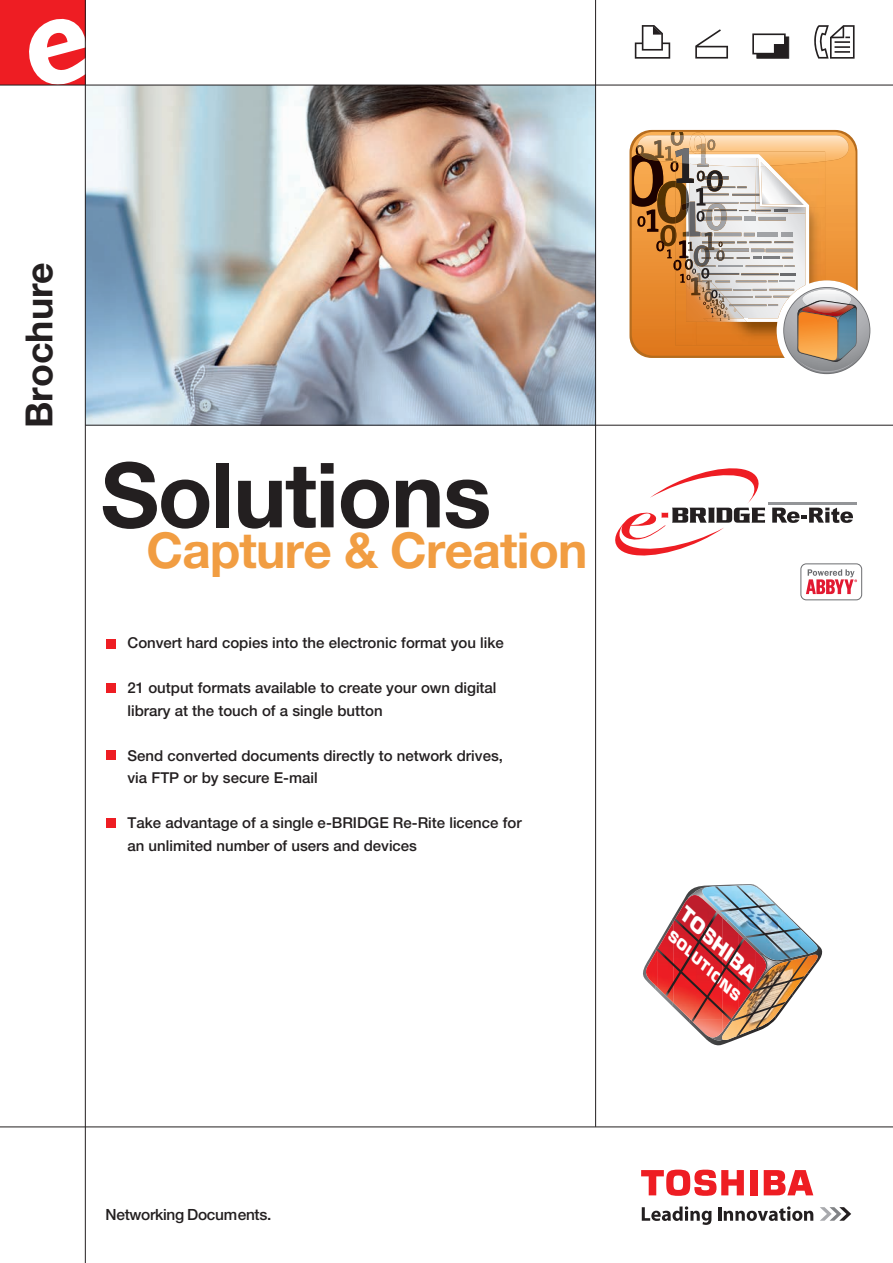
<style>
.page{position:relative;width:893px;height:1263px;background:#fff}
.page>*{position:absolute;margin:0;border:0;box-sizing:border-box;transform-origin:0 0}
.t1{font:700 90px "Helvetica Neue LT Pro";letter-spacing:-.015em;color:#231f20}
.t2{font:700 49.5px "Helvetica Neue LT Pro";letter-spacing:-.015em;color:#f19d42}
.t3{font:700 37.5px "Helvetica Neue LT Pro";color:#231f20}
.t4{font:italic 700 19.35px "Eurostile";color:#fff;scale:1.07 1}
.t5{font:500 15.45px "Helvetica Neue LT Pro";letter-spacing:-.02em;color:#231f20}
.t6{font:500 15px/22.5px "Helvetica Neue LT Pro";color:#231f20}
.t7{font:italic 700 13.65px "Eurostile";color:#fff;scale:1.07 1}
</style>
<div class="page">
<img style="left:86px;top:86px;width:509px;height:339px">
<img style="left:722px;top:884px;width:19px;height:1px">
<img style="left:741px;top:884px;width:14px;height:1px">
<img style="left:707px;top:1037px;width:28px;height:8px">
<img style="left:709px;top:1037px;width:12px;height:3px">
<img style="left:702px;top:885px;width:121px;height:72px">
<img style="left:721px;top:955px;width:100px;height:85px">
<img style="left:643px;top:949px;width:14px;height:38px">
<img style="left:703px;top:1036px;width:20px;height:1px">
<img style="left:657px;top:886px;width:151px;height:150px">
<hr style="left:85px;top:425px;width:808px;height:1px;background:#231f20">
<hr style="left:768px;top:502px;width:89px;height:3px;background:#939598">
<svg style="left:772px;top:508px;width:81px;height:15px"></svg>
<svg style="left:615px;top:468px;width:150px;height:87px"></svg>
<svg style="left:629px;top:130px;width:216px;height:216px"></svg>
<svg style="left:632px;top:132px;width:237px;height:241px"></svg>
<div style="left:800px;top:563px;width:62px;height:37px;border:1px solid #6c6d70;border-radius:5px"></div>
<svg style="left:806px;top:569px;width:51px;height:25px"></svg>
<hr style="left:0;top:1126px;width:893px;height:1px;background:#231f20">
<svg style="left:820px;top:1207px;width:31px;height:14px"></svg>
<svg style="left:642px;top:1206px;width:69px;height:19px"></svg>
<hr style="left:718px;top:1207px;width:3px;height:14px;background:#231f20">
<svg style="left:724px;top:1206px;width:89px;height:15px"></svg>
<div style="left:750px;top:1170px;width:7px;height:25px;background:#ee1d23"></div>
<svg style="left:764px;top:1170px;width:49px;height:25px"></svg>
<svg style="left:641px;top:1169px;width:103px;height:27px"></svg>
<div style="left:0;top:0;width:85px;height:85px;background:#ee1d23"></div>
<svg style="left:25px;top:15px;width:60px;height:70px"></svg>
<hr style="left:85px;top:0;width:1px;height:1263px;background:#231f20">
<hr style="left:595px;top:0;width:1px;height:1127px;background:#231f20">
<hr style="left:0;top:85px;width:893px;height:1px;background:#231f20">
<svg style="left:635px;top:25px;width:35px;height:34px"></svg>
<svg style="left:814px;top:25px;width:41px;height:34px"></svg>
<svg style="left:695px;top:29px;width:94px;height:30px"></svg>
<div style="left:106px;top:639px;width:10px;height:9px;background:#ee1d23"></div>
<div style="left:106px;top:683px;width:10px;height:10px;background:#ee1d23"></div>
<div style="left:106px;top:750px;width:10px;height:10px;background:#ee1d23"></div>
<div style="left:106px;top:818px;width:10px;height:10px;background:#ee1d23"></div>
<h3 class="t3" style="left:16px;top:428px;width:168px;rotate:-90deg">Brochure</h3>
<h1 class="t1" style="left:101px;top:438px;width:392px">Solutions</h1>
<h2 class="t2" style="left:146px;top:519px;width:443px">Capture &amp; Creation</h2>
<p class="t6" style="left:128px;top:631px;width:378px">Convert hard copies into the electronic format you like</p>
<p class="t6" style="left:128px;top:676px;width:371px">21 output formats available to create your own digital library at the touch of a single button</p>
<p class="t6" style="left:128px;top:744px;width:377px">Send converted documents directly to network drives, via FTP or by secure E-mail</p>
<p class="t6" style="left:128px;top:811px;width:396px">Take advantage of a single e-BRIDGE Re-Rite licence for an unlimited number of users and devices</p>
<p class="t4" style="left:692px;top:903px;width:91px;rotate:43deg">TOSHIBA</p>
<p class="t7" style="left:676px;top:928px;width:90px;rotate:43deg">SOLUTIONS</p>
<p class="t5" style="left:106px;top:1205px;width:167px">Networking Documents.</p>
</div>
